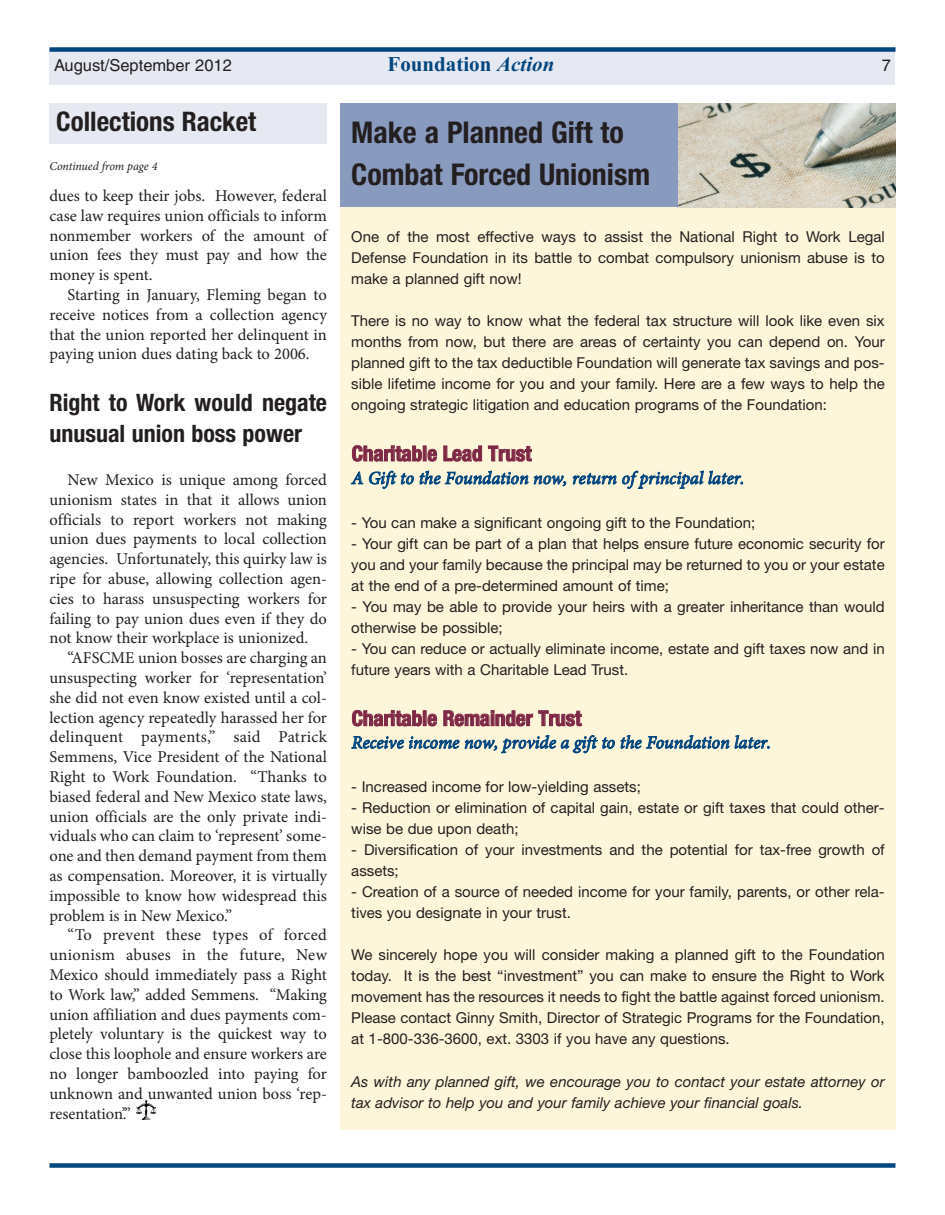
<style>
.page{position:relative;width:945px;height:1215px;background:#fff}
.page>*{position:absolute;margin:0;border:0;box-sizing:border-box;transform-origin:0 0}
.t1{font:700 condensed 30px/42px "Helvetica Neue";color:#231f20}
.t2{font:700 condensed 27px "Helvetica Neue";color:#231f20}
.t3{font:700 condensed 24px/31.5px "Helvetica Neue";color:#231f20}
.t4{font:700 condensed 21px "Helvetica Neue";color:#7e2846}
.t5{font:700 21px "Times New Roman";color:#01457f}
.t6{font:italic 18px "Minion Pro";color:#01457f}
.t7{font:16.5px/19.8px "Minion Pro";color:#231f20;text-align:justify}
.t8{font:16.5px "Helvetica";color:#231f20}
.t9{font:15px/21px "Helvetica Neue";color:#231f20}
.t10{font:italic 15px/21.1px "Helvetica Neue";color:#231f20}
.t11{font:italic 12px "Minion Pro";letter-spacing:-.01em;color:#231f20}
.s1{font-style:italic}
</style>
<div class="page">
<div style="left:340px;top:207px;width:556px;height:923px;background:#fef6da"></div>
<div style="left:50px;top:50px;width:846px;height:36px;background:#e6e9f2"></div>
<div style="left:50px;top:1163px;width:846px;height:5px;background:#01457f"></div>
<div style="left:50px;top:47px;width:846px;height:5px;background:#01457f"></div>
<div style="left:49px;top:104px;width:278px;height:40px;background:#e6e9f2"></div>
<img style="left:136px;top:1100px;width:21px;height:20px">
<img style="left:678px;top:104px;width:218px;height:103px">
<div style="left:340px;top:104px;width:338px;height:103px;background:#899abf"></div>
<p class="t8" style="left:54px;top:56px;width:179px">August/September 2012</p>
<h3 class="t5" style="left:388px;top:50px;width:168px">Foundation <span class="s1">Action</span></h3>
<p class="t8" style="left:882px;top:56px;width:11px">7</p>
<h2 class="t2" style="left:56px;top:105px;width:201px">Collections Racket</h2>
<p class="t11" style="left:49px;top:158px;width:109px">Continued from page 4</p>
<p class="t7" style="left:49px;top:186px;width:279px">dues to keep their jobs. However, federal case law requires union officials to inform nonmember workers of the amount of union fees they must pay and how the money is spent.</p>
<p class="t7" style="left:49px;top:285px;width:279px;text-indent:18px">Starting in January, Fleming began to receive notices from a collection agency that the union reported her delinquent in paying union dues dating back to 2006.</p>
<h3 class="t3" style="left:49px;top:386px;width:279px">Right to Work would negate unusual union boss power</h3>
<p class="t7" style="left:49px;top:470px;width:279px;text-indent:18px">New Mexico is unique among forced unionism states in that it allows union officials to report workers not making union dues payments to local collection agencies. Unfortunately, this quirky law is ripe for abuse, allowing collection agen&shy;cies to harass unsuspecting workers for failing to pay union dues even if they do not know their workplace is unionized.</p>
<p class="t7" style="left:49px;top:648px;width:279px;text-indent:18px">“AFSCME union bosses are charging an unsuspecting worker for ‘representation’ she did not even know existed until a col&shy;lection agency repeatedly harassed her for delinquent payments,” said Patrick Semmens, Vice President of the National Right to Work Foundation. “Thanks to biased federal and New Mexico state laws, union officials are the only private indi&shy;viduals who can claim to ‘represent’ some&shy;one and then demand payment from them as compensation. Moreover, it is virtually impossible to know how widespread this problem is in New Mexico.”</p>
<p class="t7" style="left:49px;top:925px;width:279px;text-indent:18px">“To prevent these types of forced unionism abuses in the future, New Mexico should immediately pass a Right to Work law,” added Semmens. “Making union affiliation and dues payments com&shy;pletely voluntary is the quickest way to close this loophole and ensure workers are no longer bamboozled into paying for unknown and unwanted union boss ‘rep&shy;resentation’.”</p>
<h1 class="t1" style="left:351px;top:111px;width:300px">Make a Planned Gift to<br>Combat Forced Unionism</h1>
<p class="t9" style="left:351px;top:226px;width:535px;text-align:justify">One of the most effective ways to assist the National Right to Work Legal Defense Foundation in its battle to combat compulsory unionism abuse is to make a planned gift now!</p>
<p class="t9" style="left:351px;top:310px;width:535px;text-align:justify">There is no way to know what the federal tax structure will look like even six months from now, but there are areas of certainty you can depend on. Your planned gift to the tax deductible Foundation will generate tax savings and pos&shy;sible lifetime income for you and your family. Here are a few ways to help the ongoing strategic litigation and education programs of the Foundation:</p>
<h3 class="t4" style="left:352px;top:441px;width:181px">Charitable Lead Trust</h3>
<p class="t6" style="left:352px;top:466px;width:394px">A Gift to the Foundation now, return of principal later.</p>
<p class="t9" style="left:351px;top:512px;width:405px">- You can make a significant ongoing gift to the Foundation;</p>
<p class="t9" style="left:351px;top:533px;width:535px;text-align:justify">- Your gift can be part of a plan that helps ensure future economic security for you and your family because the principal may be returned to you or your estate at the end of a pre-determined amount of time;</p>
<p class="t9" style="left:351px;top:596px;width:535px">- You may be able to provide your heirs with a greater inheritance than would otherwise be possible;</p>
<p class="t9" style="left:351px;top:638px;width:535px">- You can reduce or actually eliminate income, estate and gift taxes now and in future years with a Charitable Lead Trust.</p>
<h3 class="t4" style="left:352px;top:706px;width:231px">Charitable Remainder Trust</h3>
<p class="t6" style="left:352px;top:730px;width:421px">Receive income now, provide a gift to the Foundation later.</p>
<p class="t9" style="left:351px;top:776px;width:291px">- Increased income for low-yielding assets;</p>
<p class="t9" style="left:351px;top:797px;width:535px">- Reduction or elimination of capital gain, estate or gift taxes that could other&shy;wise be due upon death;</p>
<p class="t9" style="left:351px;top:839px;width:535px">- Diversification of your investments and the potential for tax-free growth of assets;</p>
<p class="t9" style="left:351px;top:881px;width:535px">- Creation of a source of needed income for your family, parents, or other rela&shy;tives you designate in your trust.</p>
<p class="t9" style="left:351px;top:944px;width:535px;text-align:justify">We sincerely hope you will consider making a planned gift to the Foundation today. It is the best “investment” you can make to ensure the Right to Work movement has the resources it needs to fight the battle against forced unionism.<br>Please contact Ginny Smith, Director of Strategic Programs for the Foundation, at 1-800-336-3600, ext. 3303 if you have any questions.</p>
<p class="t10" style="left:351px;top:1070px;width:535px">As with any planned gift, we encourage you to contact your estate attorney or tax advisor to help you and your family achieve your financial goals.</p>
</div>
